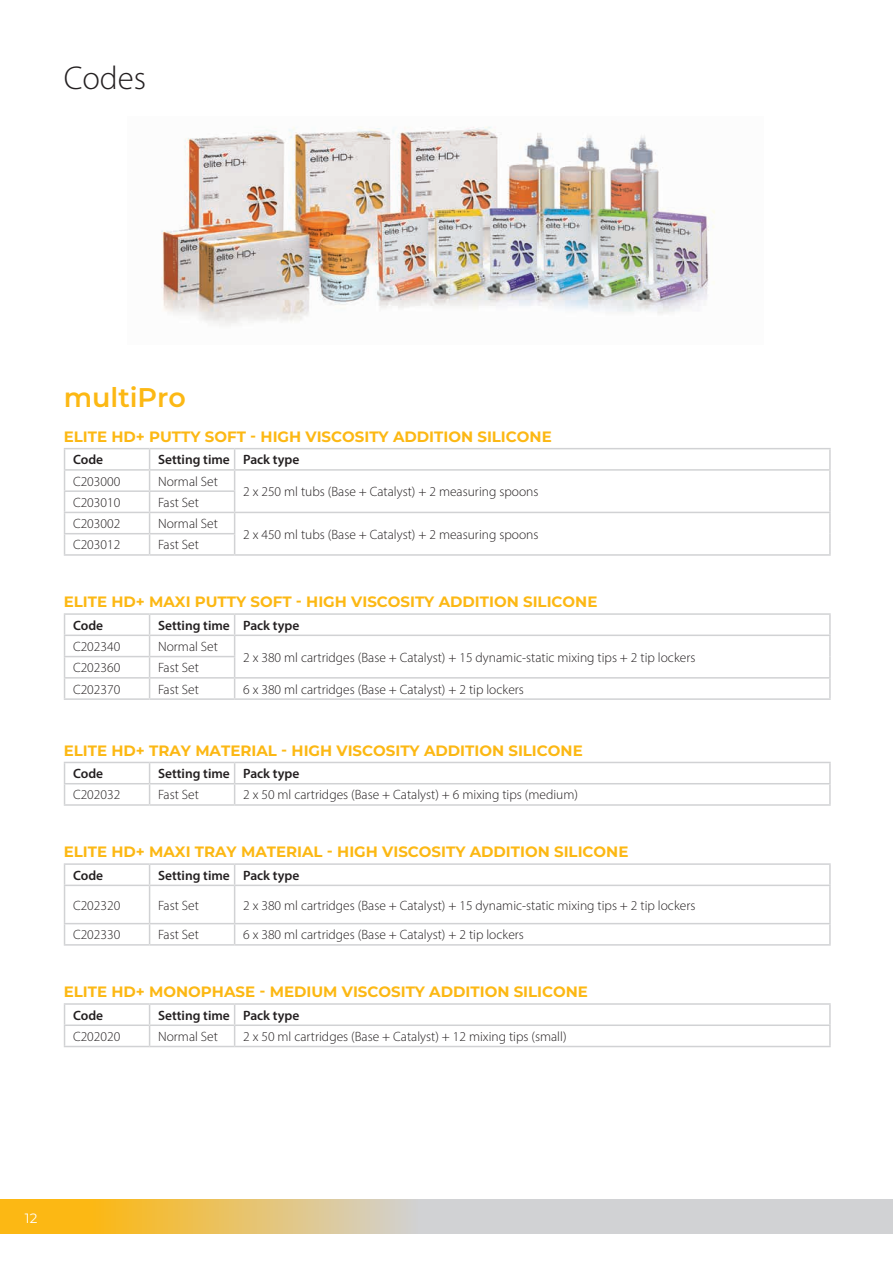
<style>
.page{position:relative;width:893px;height:1263px;background:#fff}
.page>*{position:absolute;margin:0;border:0;box-sizing:border-box;transform-origin:0 0}
.page_title{font:300 33px "Myriad Pro";color:#231f20}
.t1{font:100 27px "Montserrat";color:#fcb814}
.t2{font:100 15px "Montserrat";color:#fcb814}
.t3{font:300 13.5px "Myriad Pro";color:#231f20}
.t4{font:600 13.5px "Myriad Pro";color:#231f20}
.t5{font:100 13.5px "Montserrat";color:#fff}
</style>
<div class="page">
<img style="left:161px;top:126px;width:554px;height:200px">
<svg style="left:65px;top:449px;width:764px;height:105px"></svg>
<hr style="left:64px;top:448px;width:86px;height:1px;background:#d1d2d4">
<hr style="left:150px;top:448px;width:85px;height:1px;background:#d1d2d4">
<hr style="left:235px;top:448px;width:596px;height:1px;background:#d1d2d4">
<hr style="left:829px;top:449px;width:2px;height:20px;background:#d1d2d4">
<hr style="left:64px;top:469px;width:86px;height:2px;background:#d1d2d4">
<hr style="left:150px;top:469px;width:85px;height:2px;background:#d1d2d4">
<hr style="left:235px;top:469px;width:596px;height:2px;background:#d1d2d4">
<hr style="left:829px;top:471px;width:2px;height:20px;background:#d1d2d4">
<hr style="left:829px;top:491px;width:2px;height:21px;background:#d1d2d4">
<hr style="left:64px;top:490px;width:86px;height:2px;background:#d1d2d4">
<hr style="left:150px;top:490px;width:85px;height:2px;background:#d1d2d4">
<hr style="left:64px;top:512px;width:86px;height:1px;background:#d1d2d4">
<hr style="left:150px;top:512px;width:85px;height:1px;background:#d1d2d4">
<hr style="left:64px;top:533px;width:86px;height:1px;background:#d1d2d4">
<svg style="left:64px;top:449px;width:1px;height:105px"></svg>
<hr style="left:150px;top:533px;width:85px;height:1px;background:#d1d2d4">
<svg style="left:149px;top:449px;width:1px;height:105px"></svg>
<svg style="left:234px;top:449px;width:1px;height:105px"></svg>
<hr style="left:64px;top:554px;width:86px;height:2px;background:#d1d2d4">
<hr style="left:150px;top:554px;width:85px;height:2px;background:#d1d2d4">
<hr style="left:235px;top:512px;width:596px;height:1px;background:#d1d2d4">
<hr style="left:829px;top:513px;width:2px;height:21px;background:#d1d2d4">
<hr style="left:829px;top:534px;width:2px;height:20px;background:#d1d2d4">
<hr style="left:235px;top:554px;width:596px;height:2px;background:#d1d2d4">
<svg style="left:65px;top:615px;width:171px;height:83px"></svg>
<hr style="left:64px;top:613px;width:86px;height:2px;background:#d1d2d4">
<hr style="left:150px;top:613px;width:85px;height:2px;background:#d1d2d4">
<hr style="left:235px;top:613px;width:596px;height:2px;background:#d1d2d4">
<svg style="left:829px;top:615px;width:2px;height:19px"></svg>
<hr style="left:64px;top:634px;width:86px;height:2px;background:#d1d2d4">
<hr style="left:150px;top:634px;width:85px;height:2px;background:#d1d2d4">
<hr style="left:235px;top:634px;width:596px;height:2px;background:#d1d2d4">
<hr style="left:829px;top:636px;width:2px;height:21px;background:#d1d2d4">
<hr style="left:829px;top:657px;width:2px;height:20px;background:#d1d2d4">
<hr style="left:64px;top:656px;width:86px;height:1px;background:#d1d2d4">
<hr style="left:150px;top:656px;width:85px;height:1px;background:#d1d2d4">
<hr style="left:64px;top:677px;width:86px;height:2px;background:#d1d2d4">
<svg style="left:64px;top:615px;width:1px;height:83px"></svg>
<hr style="left:150px;top:677px;width:85px;height:2px;background:#d1d2d4">
<svg style="left:149px;top:615px;width:1px;height:83px"></svg>
<svg style="left:234px;top:615px;width:1px;height:83px"></svg>
<hr style="left:64px;top:698px;width:86px;height:2px;background:#d1d2d4">
<hr style="left:150px;top:698px;width:85px;height:2px;background:#d1d2d4">
<svg style="left:829px;top:679px;width:2px;height:19px"></svg>
<hr style="left:235px;top:698px;width:596px;height:2px;background:#d1d2d4">
<hr style="left:235px;top:677px;width:596px;height:2px;background:#d1d2d4">
<hr style="left:235px;top:762px;width:596px;height:1px;background:#d1d2d4">
<hr style="left:829px;top:763px;width:2px;height:20px;background:#d1d2d4">
<svg style="left:64px;top:762px;width:766px;height:42px"></svg>
<hr style="left:235px;top:783px;width:596px;height:1px;background:#d1d2d4">
<hr style="left:829px;top:784px;width:2px;height:20px;background:#d1d2d4">
<hr style="left:64px;top:804px;width:86px;height:2px;background:#d1d2d4">
<hr style="left:150px;top:804px;width:85px;height:2px;background:#d1d2d4">
<hr style="left:235px;top:804px;width:596px;height:2px;background:#d1d2d4">
<svg style="left:65px;top:865px;width:764px;height:79px"></svg>
<hr style="left:64px;top:863px;width:86px;height:2px;background:#d1d2d4">
<svg style="left:64px;top:865px;width:1px;height:20px"></svg>
<hr style="left:150px;top:863px;width:85px;height:2px;background:#d1d2d4">
<svg style="left:149px;top:865px;width:1px;height:20px"></svg>
<hr style="left:235px;top:863px;width:596px;height:2px;background:#d1d2d4">
<svg style="left:234px;top:865px;width:1px;height:20px"></svg>
<hr style="left:829px;top:865px;width:2px;height:20px;background:#d1d2d4">
<hr style="left:64px;top:885px;width:86px;height:1px;background:#d1d2d4">
<hr style="left:64px;top:886px;width:1px;height:37px;background:#d1d2d4">
<hr style="left:150px;top:885px;width:85px;height:1px;background:#d1d2d4">
<hr style="left:149px;top:886px;width:1px;height:37px;background:#d1d2d4">
<svg style="left:64px;top:924px;width:1px;height:20px"></svg>
<svg style="left:149px;top:924px;width:1px;height:20px"></svg>
<hr style="left:234px;top:886px;width:1px;height:37px;background:#d1d2d4">
<svg style="left:234px;top:924px;width:1px;height:20px"></svg>
<hr style="left:235px;top:885px;width:596px;height:1px;background:#d1d2d4">
<hr style="left:829px;top:886px;width:2px;height:37px;background:#d1d2d4">
<hr style="left:829px;top:924px;width:2px;height:20px;background:#d1d2d4">
<hr style="left:64px;top:923px;width:86px;height:1px;background:#d1d2d4">
<hr style="left:150px;top:923px;width:85px;height:1px;background:#d1d2d4">
<hr style="left:64px;top:944px;width:86px;height:2px;background:#d1d2d4">
<hr style="left:150px;top:944px;width:85px;height:2px;background:#d1d2d4">
<hr style="left:235px;top:923px;width:596px;height:1px;background:#d1d2d4">
<hr style="left:235px;top:944px;width:596px;height:2px;background:#d1d2d4">
<hr style="left:64px;top:1003px;width:86px;height:2px;background:#d1d2d4">
<hr style="left:150px;top:1003px;width:85px;height:2px;background:#d1d2d4">
<hr style="left:235px;top:1003px;width:596px;height:2px;background:#d1d2d4">
<svg style="left:64px;top:1004px;width:767px;height:42px"></svg>
<hr style="left:235px;top:1024px;width:596px;height:2px;background:#d1d2d4">
<hr style="left:829px;top:1026px;width:2px;height:20px;background:#d1d2d4">
<hr style="left:64px;top:1046px;width:86px;height:1px;background:#d1d2d4">
<hr style="left:150px;top:1046px;width:85px;height:1px;background:#d1d2d4">
<hr style="left:235px;top:1046px;width:596px;height:1px;background:#d1d2d4">
<div style="left:0;top:1199px;width:62px;height:34px;background:#fcb814"></div>
<svg style="left:64px;top:1199px;width:829px;height:34px;fill:#d1d2d4"></svg>
<p class="page_title" style="left:64px;top:58px;width:84px">Codes</p>
<p class="t1" style="left:64px;top:379px;width:124px">multiPro</p>
<p class="t2" style="left:64px;top:427px;width:489px">ELITE HD+ PUTTY SOFT - HIGH VISCOSITY ADDITION SILICONE</p>
<p class="t4" style="left:73px;top:451px;width:32px">Code</p>
<p class="t4" style="left:158px;top:451px;width:73px">Setting time</p>
<p class="t4" style="left:243px;top:451px;width:58px">Pack type</p>
<p class="t3" style="left:73px;top:473px;width:49px">C203000</p>
<p class="t3" style="left:158px;top:473px;width:61px">Normal Set</p>
<p class="t3" style="left:243px;top:484px;width:297px">2 x 250 ml tubs (Base + Catalyst) + 2 measuring spoons</p>
<p class="t3" style="left:73px;top:494px;width:49px">C203010</p>
<p class="t3" style="left:158px;top:494px;width:42px">Fast Set</p>
<p class="t3" style="left:73px;top:515px;width:49px">C203002</p>
<p class="t3" style="left:158px;top:515px;width:61px">Normal Set</p>
<p class="t3" style="left:243px;top:526px;width:297px">2 x 450 ml tubs (Base + Catalyst) + 2 measuring spoons</p>
<p class="t3" style="left:73px;top:537px;width:49px">C203012</p>
<p class="t3" style="left:158px;top:537px;width:42px">Fast Set</p>
<p class="t2" style="left:64px;top:592px;width:535px">ELITE HD+ MAXI PUTTY SOFT - HIGH VISCOSITY ADDITION SILICONE</p>
<p class="t4" style="left:73px;top:617px;width:32px">Code</p>
<p class="t4" style="left:158px;top:617px;width:73px">Setting time</p>
<p class="t4" style="left:243px;top:617px;width:58px">Pack type</p>
<p class="t3" style="left:73px;top:638px;width:49px">C202340</p>
<p class="t3" style="left:158px;top:638px;width:61px">Normal Set</p>
<p class="t3" style="left:243px;top:649px;width:454px">2 x 380 ml cartridges (Base + Catalyst) + 15 dynamic-static mixing tips + 2 tip lockers</p>
<p class="t3" style="left:73px;top:660px;width:49px">C202360</p>
<p class="t3" style="left:158px;top:660px;width:42px">Fast Set</p>
<p class="t3" style="left:73px;top:681px;width:49px">C202370</p>
<p class="t3" style="left:158px;top:681px;width:42px">Fast Set</p>
<p class="t3" style="left:243px;top:681px;width:282px">6 x 380 ml cartridges (Base + Catalyst) + 2 tip lockers</p>
<p class="t2" style="left:64px;top:740px;width:520px">ELITE HD+ TRAY MATERIAL - HIGH VISCOSITY ADDITION SILICONE</p>
<p class="t4" style="left:73px;top:765px;width:32px">Code</p>
<p class="t4" style="left:158px;top:765px;width:73px">Setting time</p>
<p class="t4" style="left:243px;top:765px;width:58px">Pack type</p>
<p class="t3" style="left:73px;top:787px;width:49px">C202032</p>
<p class="t3" style="left:158px;top:787px;width:42px">Fast Set</p>
<p class="t3" style="left:243px;top:787px;width:336px">2 x 50 ml cartridges (Base + Catalyst) + 6 mixing tips (medium)</p>
<p class="t2" style="left:64px;top:842px;width:566px">ELITE HD+ MAXI TRAY MATERIAL - HIGH VISCOSITY ADDITION SILICONE</p>
<p class="t4" style="left:73px;top:867px;width:32px">Code</p>
<p class="t4" style="left:158px;top:867px;width:73px">Setting time</p>
<p class="t4" style="left:243px;top:867px;width:58px">Pack type</p>
<p class="t3" style="left:73px;top:897px;width:49px">C202320</p>
<p class="t3" style="left:158px;top:897px;width:42px">Fast Set</p>
<p class="t3" style="left:243px;top:897px;width:454px">2 x 380 ml cartridges (Base + Catalyst) + 15 dynamic-static mixing tips + 2 tip lockers</p>
<p class="t3" style="left:73px;top:927px;width:49px">C202330</p>
<p class="t3" style="left:158px;top:927px;width:42px">Fast Set</p>
<p class="t3" style="left:243px;top:927px;width:282px">6 x 380 ml cartridges (Base + Catalyst) + 2 tip lockers</p>
<p class="t2" style="left:64px;top:982px;width:526px">ELITE HD+ MONOPHASE - MEDIUM VISCOSITY ADDITION SILICONE</p>
<p class="t4" style="left:73px;top:1006px;width:32px">Code</p>
<p class="t4" style="left:158px;top:1006px;width:73px">Setting time</p>
<p class="t4" style="left:243px;top:1006px;width:58px">Pack type</p>
<p class="t3" style="left:73px;top:1028px;width:49px">C202020</p>
<p class="t3" style="left:158px;top:1028px;width:61px">Normal Set</p>
<p class="t3" style="left:243px;top:1028px;width:325px">2 x 50 ml cartridges (Base + Catalyst) + 12 mixing tips (small)</p>
<p class="t5" style="left:25px;top:1209px;width:14px">12</p>
</div>
